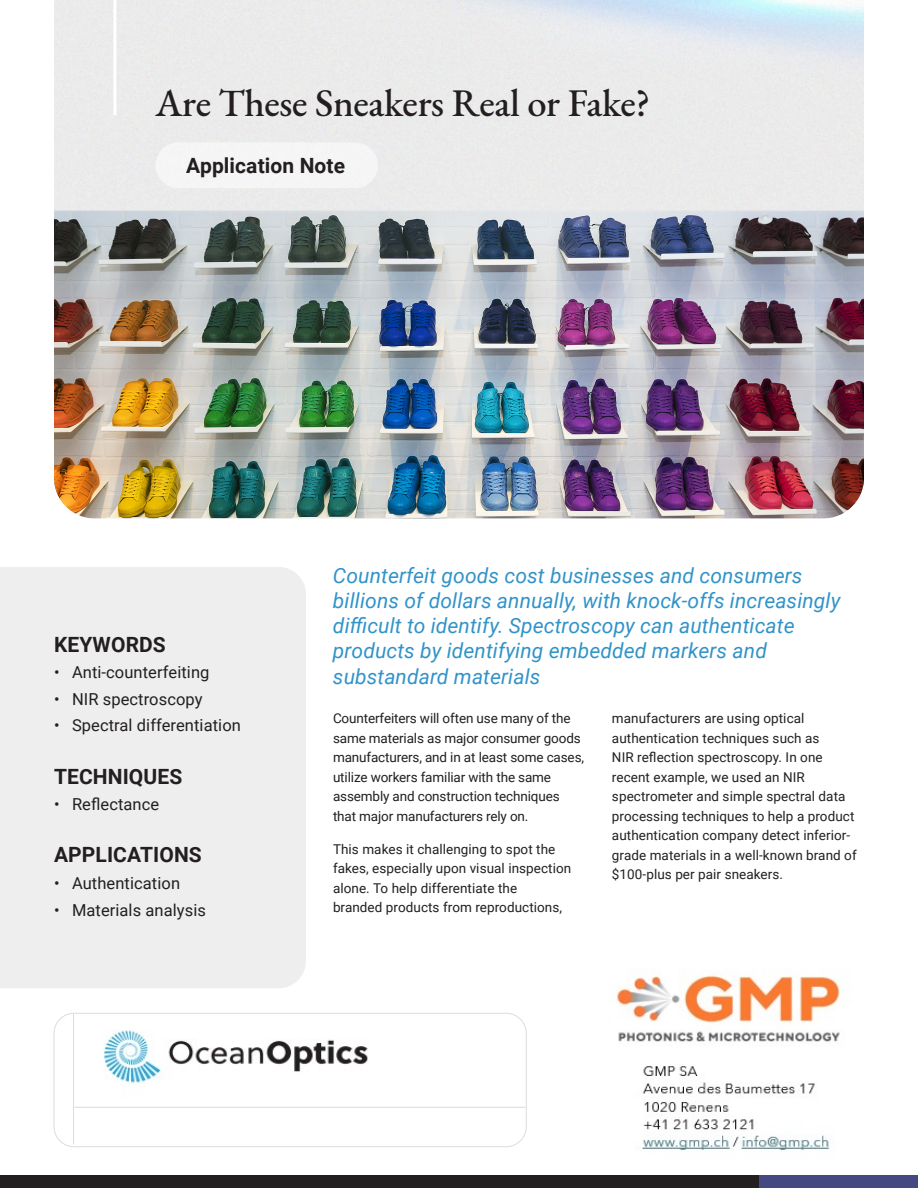
<style>
.page{position:relative;width:918px;height:1188px;background:#fff}
.page>*{position:absolute;margin:0;border:0;box-sizing:border-box;transform-origin:0 0}
.t1{font:500 39px "EB Garamond";letter-spacing:-.01em;color:#231f20}
.t2{font:italic 21px/25.2px "Roboto";letter-spacing:.005em;color:#3193c9}
.t3{font:700 21px "Roboto";letter-spacing:.005em;color:#231f20}
.t4{font:16.5px "Roboto";letter-spacing:.005em;color:#231f20}
.t5{font:13.5px/19.5px "Roboto";letter-spacing:.005em;color:#231f20}
</style>
<div class="page">
<div style="left:0;top:567px;width:306px;height:421px;background:#eeeeef"></div>
<img style="left:54px;top:211px;width:810px;height:307px">
<hr style="left:73px;top:1014px;width:1px;height:93px;background:#dcdcdd">
<hr style="left:73px;top:1107px;width:453px;height:1px;background:#dcdcdd">
<hr style="left:73px;top:1108px;width:1px;height:36px;background:#dcdcdd">
<div style="left:54px;top:1013px;width:473px;height:134px;border:1px solid #dcdcdd;border-radius:20px"></div>
<div style="left:156px;top:142px;width:222px;height:46px;background:#f5f5f6;border-radius:23px"></div>
<div style="left:0;top:1175px;width:918px;height:13px;background:#231f20"></div>
<div style="left:759px;top:1175px;width:159px;height:13px;background:#444982"></div>
<img style="left:103px;top:1030px;width:265px;height:58px">
<img style="left:616px;top:973px;width:228px;height:178px">
<h1 class="t1" style="left:156px;top:77px;width:496px">Are These Sneakers Real or Fake?</h1>
<h2 class="t3" style="left:186px;top:151px;width:160px">Application Note</h2>
<h2 class="t3" style="left:54px;top:630px;width:113px">KEYWORDS</h2>
<p class="t4" style="left:54px;top:661px;width:157px">• Anti-counterfeiting</p>
<p class="t4" style="left:54px;top:687px;width:150px">• NIR spectroscopy</p>
<p class="t4" style="left:54px;top:714px;width:188px">• Spectral differentiation</p>
<h2 class="t3" style="left:54px;top:761px;width:130px">TECHNIQUES</h2>
<p class="t4" style="left:54px;top:793px;width:107px">• Reflectance</p>
<h2 class="t3" style="left:54px;top:840px;width:149px">APPLICATIONS</h2>
<p class="t4" style="left:54px;top:872px;width:128px">• Authentication</p>
<p class="t4" style="left:54px;top:898px;width:154px">• Materials analysis</p>
<p class="t2" style="left:333px;top:562px;width:509px">Counterfeit goods cost businesses and consumers billions of dollars annually, with knock-offs increasingly difficult to identify. Spectroscopy can authenticate products by identifying embedded markers and substandard materials</p>
<p class="t5" style="left:333px;top:708px;width:253px">Counterfeiters will often use many of the same materials as major consumer goods manufacturers, and in at least some cases, utilize workers familiar with the same assembly and construction techniques that major manufacturers rely on.</p>
<p class="t5" style="left:333px;top:839px;width:240px">This makes it challenging to spot the fakes, especially upon visual inspection alone. To help differentiate the<br>branded products from reproductions,</p>
<p class="t5" style="left:612px;top:708px;width:246px">manufacturers are using optical authentication techniques such as<br>NIR reflection spectroscopy. In one recent example, we used an NIR spectrometer and simple spectral data processing techniques to help a product authentication company detect inferior&shy;grade materials in a well-known brand of $100-plus per pair sneakers.</p>
</div>
